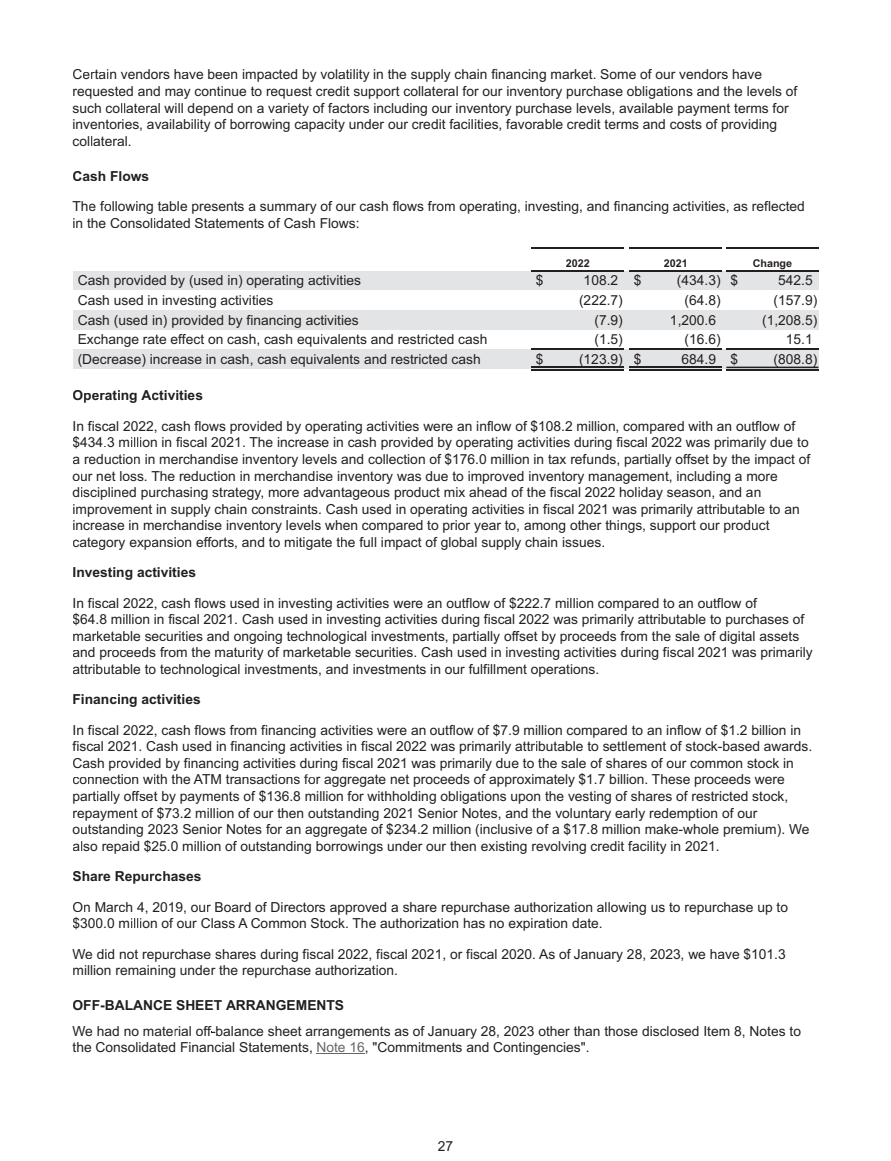
<style>
.page{position:relative;width:891px;height:1161px;background:#fff}
.page>*{position:absolute;margin:0;border:0;box-sizing:border-box;transform-origin:0 0}
.t1{font:13.8px/16.6px "Arial";color:#231f20}
.t2{font:700 13.8px "Arial";color:#231f20}
.t3{font:700 10.8px "Arial";color:#231f20}
.s1{color:#666669}
</style>
<div class="page">
<div style="left:73px;top:271px;width:745px;height:20px;background:#e3e4e6"></div>
<div style="left:73px;top:310px;width:745px;height:20px;background:#e3e4e6"></div>
<div style="left:73px;top:349px;width:745px;height:20px;background:#e3e4e6"></div>
<hr style="left:532px;top:247px;width:92px;height:2px;background:#231f20">
<hr style="left:630px;top:247px;width:92px;height:2px;background:#231f20">
<hr style="left:726px;top:247px;width:92px;height:2px;background:#231f20">
<hr style="left:532px;top:270px;width:92px;height:2px;background:#231f20">
<hr style="left:630px;top:270px;width:92px;height:2px;background:#231f20">
<hr style="left:726px;top:270px;width:92px;height:2px;background:#231f20">
<hr style="left:532px;top:349px;width:92px;height:1px;background:#231f20">
<hr style="left:630px;top:349px;width:92px;height:1px;background:#231f20">
<hr style="left:726px;top:349px;width:92px;height:1px;background:#231f20">
<hr style="left:532px;top:370px;width:92px;height:1px;background:#231f20">
<hr style="left:630px;top:370px;width:92px;height:1px;background:#231f20">
<hr style="left:726px;top:370px;width:92px;height:1px;background:#231f20">
<svg style="left:531px;top:366px;width:287px;height:2px"></svg>
<hr style="left:316px;top:1054px;width:49px;height:1px;background:#666669">
<p class="t1" style="left:73px;top:66px;width:726px">Certain vendors have been impacted by volatility in the supply chain financing market. Some of our vendors have requested and may continue to request credit support collateral for our inventory purchase obligations and the levels of such collateral will depend on a variety of factors including our inventory purchase levels, available payment terms for inventories, availability of borrowing capacity under our credit facilities, favorable credit terms and costs of providing collateral.</p>
<p class="t2" style="left:73px;top:168px;width:78px">Cash Flows</p>
<p class="t1" style="left:73px;top:198px;width:734px">The following table presents a summary of our cash flows from operating, investing, and financing activities, as reflected in the Consolidated Statements of Cash Flows:</p>
<p class="t3" style="left:566px;top:257px;width:25px">2022</p>
<p class="t3" style="left:664px;top:257px;width:25px">2021</p>
<p class="t3" style="left:753px;top:257px;width:41px">Change</p>
<p class="t1" style="left:78px;top:272px;width:285px">Cash provided by (used in) operating activities</p>
<p class="t1" style="left:536px;top:272px;width:9px">$</p>
<p class="t1" style="left:584px;top:272px;width:59px">108.2 $</p>
<p class="t1" style="left:677px;top:272px;width:63px">(434.3) $</p>
<p class="t1" style="left:778px;top:272px;width:36px">542.5</p>
<p class="t1" style="left:78px;top:292px;width:197px">Cash used in investing activities</p>
<p class="t1" style="left:579px;top:292px;width:45px">(222.7)</p>
<p class="t1" style="left:685px;top:292px;width:38px">(64.8)</p>
<p class="t1" style="left:774px;top:292px;width:45px">(157.9)</p>
<p class="t1" style="left:78px;top:311px;width:283px">Cash (used in) provided by financing activities</p>
<p class="t1" style="left:594px;top:311px;width:30px">(7.9)</p>
<p class="t1" style="left:670px;top:311px;width:48px">1,200.6</p>
<p class="t1" style="left:762px;top:311px;width:57px">(1,208.5)</p>
<p class="t1" style="left:78px;top:331px;width:411px">Exchange rate effect on cash, cash equivalents and restricted cash</p>
<p class="t1" style="left:594px;top:331px;width:30px">(1.5)</p>
<p class="t1" style="left:685px;top:331px;width:38px">(16.6)</p>
<p class="t1" style="left:786px;top:331px;width:28px">15.1</p>
<p class="t1" style="left:78px;top:351px;width:405px">(Decrease) increase in cash, cash equivalents and restricted cash</p>
<p class="t1" style="left:536px;top:351px;width:9px">$</p>
<p class="t1" style="left:579px;top:351px;width:64px">(123.9 $</p>
<p class="t1" style="left:681px;top:351px;width:58px">684.9 $</p>
<p class="t1" style="left:774px;top:351px;width:45px">(808.8)</p>
<p class="t1" style="left:618px;top:351px;width:6px">)</p>
<p class="t2" style="left:73px;top:388px;width:132px">Operating Activities</p>
<p class="t1" style="left:73px;top:418px;width:739px">In fiscal 2022, cash flows provided by operating activities were an inflow of $108.2 million, compared with an outflow of $434.3 million in fiscal 2021. The increase in cash provided by operating activities during fiscal 2022 was primarily due to a reduction in merchandise inventory levels and collection of $176.0 million in tax refunds, partially offset by the impact of our net loss. The reduction in merchandise inventory was due to improved inventory management, including a more disciplined purchasing strategy, more advantageous product mix ahead of the fiscal 2022 holiday season, and an improvement in supply chain constraints. Cash used in operating activities in fiscal 2021 was primarily attributable to an increase in merchandise inventory levels when compared to prior year to, among other things, support our product category expansion efforts, and to mitigate the full impact of global supply chain issues.</p>
<p class="t2" style="left:73px;top:565px;width:125px">Investing activities</p>
<p class="t1" style="left:73px;top:595px;width:742px">In fiscal 2022, cash flows used in investing activities were an outflow of $222.7 million compared to an outflow of<br>$64.8 million in fiscal 2021. Cash used in investing activities during fiscal 2022 was primarily attributable to purchases of marketable securities and ongoing technological investments, partially offset by proceeds from the sale of digital assets and proceeds from the maturity of marketable securities. Cash used in investing activities during fiscal 2021 was primarily attributable to technological investments, and investments in our fulfillment operations.</p>
<p class="t2" style="left:73px;top:692px;width:130px">Financing activities</p>
<p class="t1" style="left:73px;top:722px;width:741px">In fiscal 2022, cash flows from financing activities were an outflow of $7.9 million compared to an inflow of $1.2 billion in fiscal 2021. Cash used in financing activities in fiscal 2022 was primarily attributable to settlement of stock-based awards.<br>Cash provided by financing activities during fiscal 2021 was primarily due to the sale of shares of our common stock in connection with the ATM transactions for aggregate net proceeds of approximately $1.7 billion. These proceeds were partially offset by payments of $136.8 million for withholding obligations upon the vesting of shares of restricted stock, repayment of $73.2 million of our then outstanding 2021 Senior Notes, and the voluntary early redemption of our outstanding 2023 Senior Notes for an aggregate of $234.2 million (inclusive of a $17.8 million make-whole premium). We also repaid $25.0 million of outstanding borrowings under our then existing revolving credit facility in 2021.</p>
<p class="t2" style="left:73px;top:869px;width:130px">Share Repurchases</p>
<p class="t1" style="left:73px;top:898px;width:717px">On March 4, 2019, our Board of Directors approved a share repurchase authorization allowing us to repurchase up to $300.0 million of our Class A Common Stock. The authorization has no expiration date.</p>
<p class="t1" style="left:73px;top:945px;width:715px">We did not repurchase shares during fiscal 2022, fiscal 2021, or fiscal 2020. As of January 28, 2023, we have $101.3 million remaining under the repurchase authorization.</p>
<p class="t2" style="left:73px;top:998px;width:273px">OFF-BALANCE SHEET ARRANGEMENTS</p>
<p class="t1" style="left:73px;top:1023px;width:730px">We had no material off-balance sheet arrangements as of January 28, 2023 other than those disclosed Item 8, Notes to the Consolidated Financial Statements, <span class="s1">Note 16</span>, "Commitments and Contingencies".</p>
<p class="t1" style="left:438px;top:1138px;width:17px">27</p>
</div>
